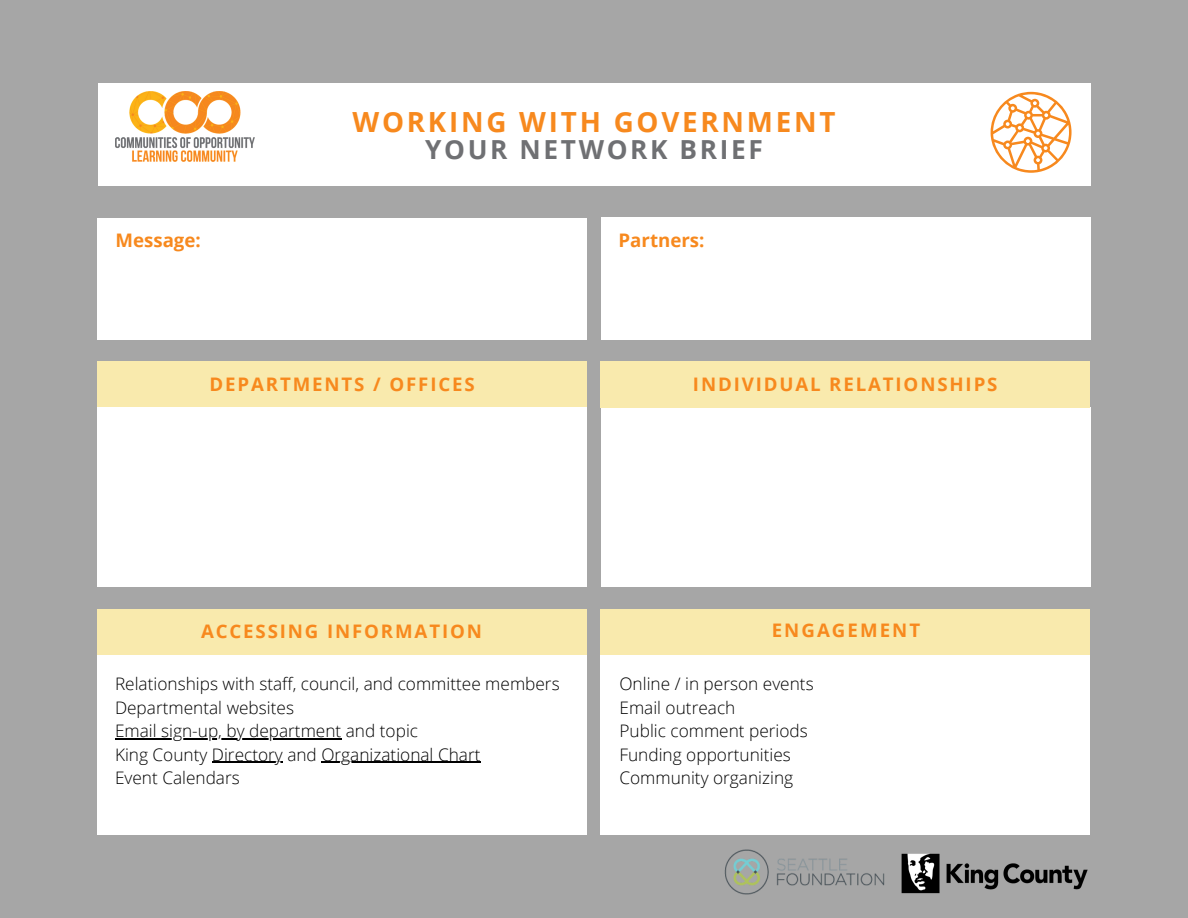
<style>
.page{position:relative;width:1188px;height:918px;background:#a6a6a6}
.page>*{position:absolute;margin:0;border:0;box-sizing:border-box;transform-origin:0 0}
.t1{font:700 27.75px "Open Sans";letter-spacing:.1em;color:#f7891e}
.t2{font:700 26.25px "Open Sans";letter-spacing:.1em;color:#6f7073}
.t3{font:700 18.6px "Open Sans";letter-spacing:.1em;color:#f7891e}
.t4{font:700 18.6px "Open Sans";color:#f7891e}
.t5{font:300 17.25px "Open Sans";color:#000}
</style>
<div class="page">
<div style="left:97px;top:361px;width:490px;height:47px;background:#f9eaad"></div>
<div style="left:97px;top:407px;width:490px;height:180px;background:#fff"></div>
<div style="left:97px;top:609px;width:490px;height:46px;background:#f9eaad"></div>
<div style="left:601px;top:407px;width:489px;height:180px;background:#fff"></div>
<div style="left:600px;top:361px;width:490px;height:47px;background:#f9eaad"></div>
<div style="left:600px;top:609px;width:490px;height:46px;background:#f9eaad"></div>
<div style="left:600px;top:655px;width:490px;height:180px;background:#fff"></div>
<div style="left:97px;top:655px;width:490px;height:180px;background:#fff"></div>
<div style="left:601px;top:217px;width:489px;height:123px;background:#fff"></div>
<div style="left:98px;top:218px;width:489px;height:122px;background:#fff"></div>
<div style="left:98px;top:83px;width:993px;height:103px;background:#fff"></div>
<img style="left:116px;top:92px;width:138px;height:70px">
<svg style="left:991px;top:92px;width:81px;height:81px"></svg>
<img style="left:724px;top:849px;width:161px;height:45px">
<img style="left:901px;top:853px;width:187px;height:41px">
<hr style="left:115px;top:738px;width:226px;height:1px;background:#000">
<hr style="left:212px;top:762px;width:71px;height:1px;background:#000">
<hr style="left:321px;top:762px;width:160px;height:1px;background:#000">
<p class="t4" style="left:116px;top:227px;width:87px">Message:</p>
<p class="t1" style="left:352px;top:102px;width:485px">WORKING WITH GOVERNMENT</p>
<p class="t2" style="left:425px;top:131px;width:339px">YOUR NETWORK BRIEF</p>
<p class="t4" style="left:619px;top:227px;width:87px">Partners:</p>
<p class="t3" style="left:210px;top:371px;width:267px">DEPARTMENTS / OFFICES</p>
<p class="t3" style="left:693px;top:371px;width:306px">INDIVIDUAL RELATIONSHIPS</p>
<p class="t3" style="left:201px;top:618px;width:282px">ACCESSING INFORMATION</p>
<p class="t5" style="left:115px;top:671px;width:446px">Relationships with staff, council, and committee members</p>
<p class="t5" style="left:115px;top:695px;width:181px">Departmental websites</p>
<p class="t5" style="left:115px;top:719px;width:305px">Email sign-up, by department and topic</p>
<p class="t5" style="left:115px;top:742px;width:367px">King County Directory and Organizational Chart</p>
<p class="t5" style="left:115px;top:766px;width:126px">Event Calendars</p>
<p class="t3" style="left:772px;top:618px;width:150px">ENGAGEMENT</p>
<p class="t5" style="left:619px;top:671px;width:196px">Online / in person events</p>
<p class="t5" style="left:619px;top:695px;width:117px">Email outreach</p>
<p class="t5" style="left:619px;top:719px;width:190px">Public comment periods</p>
<p class="t5" style="left:619px;top:742px;width:173px">Funding opportunities</p>
<p class="t5" style="left:619px;top:766px;width:175px">Community organizing</p>
</div>
